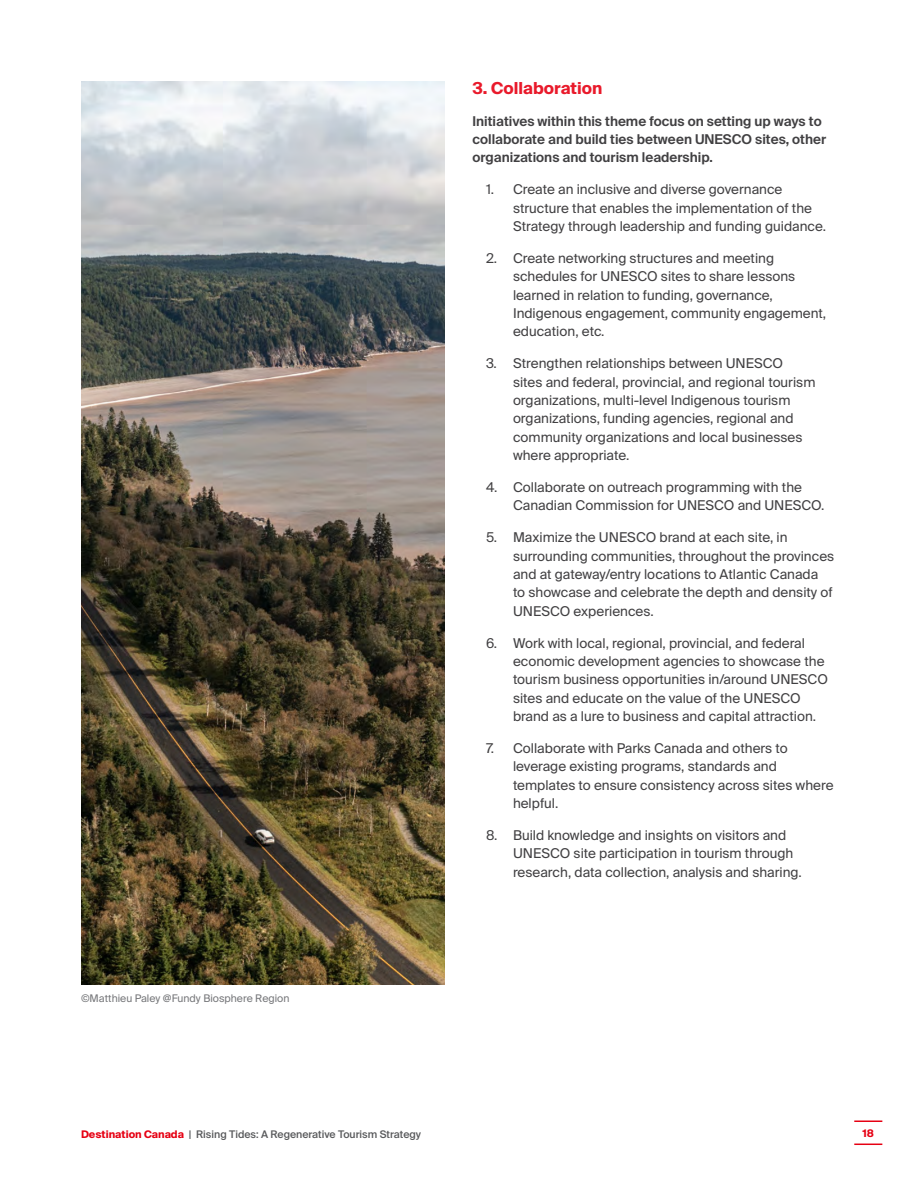
<style>
.page{position:relative;width:918px;height:1188px;background:#fff}
.page>*{position:absolute;margin:0;border:0;box-sizing:border-box;transform-origin:0 0}
.t1{font:700 16.5px "Suisse Intl";color:#e91a2b}
.t2{font:13.5px/18.3px "Suisse Intl";color:#414042}
.t3{font:600 13.5px/18.3px "Suisse Intl";color:#414042}
.t4{font:500 10.5px "Suisse Intl";color:#58595b}
.t5{font:10.5px "Suisse Intl";color:#77787b}
.t6{font:700 10.5px "Suisse Intl";color:#e60013}
.s1{font-weight:700;color:#e60013}
</style>
<div class="page">
<hr style="left:854px;top:1120px;width:28px;height:2px;background:#e60013">
<svg style="left:854px;top:1144px;width:28px;height:1px"></svg>
<img style="left:81px;top:81px;width:364px;height:904px">
<p class="t5" style="left:81px;top:992px;width:210px">©Matthieu Paley @Fundy Biosphere Region</p>
<p class="t1" style="left:472px;top:78px;width:131px">3. Collaboration</p>
<p class="t3" style="left:472px;top:112px;width:355px">Initiatives within this theme focus on setting up ways to collaborate and build ties between UNESCO sites, other organizations and tourism leadership.</p>
<p class="t2" style="left:513px;top:180px;width:315px;text-indent:-27px">1. Create an inclusive and diverse governance structure that enables the implementation of the<br>Strategy through leadership and funding guidance.</p>
<p class="t2" style="left:513px;top:249px;width:315px;text-indent:-27px">2. Create networking structures and meeting schedules for UNESCO sites to share lessons learned in relation to funding, governance, Indigenous engagement, community engagement, education, etc.</p>
<p class="t2" style="left:513px;top:354px;width:304px;text-indent:-27px">3. Strengthen relationships between UNESCO sites and federal, provincial, and regional tourism organizations, multi-level Indigenous tourism organizations, funding agencies, regional and community organizations and local businesses where appropriate.</p>
<p class="t2" style="left:513px;top:478px;width:313px;text-indent:-27px">4. Collaborate on outreach programming with the<br>Canadian Commission for UNESCO and UNESCO.</p>
<p class="t2" style="left:513px;top:528px;width:323px;text-indent:-27px">5. Maximize the UNESCO brand at each site, in surrounding communities, throughout the provinces and at gateway/entry locations to Atlantic Canada<br>to showcase and celebrate the depth and density of UNESCO experiences.</p>
<p class="t2" style="left:513px;top:634px;width:316px;text-indent:-27px">6. Work with local, regional, provincial, and federal economic development agencies to showcase the tourism business opportunities in/around UNESCO sites and educate on the value of the UNESCO brand as a lure to business and capital attraction.</p>
<p class="t2" style="left:513px;top:739px;width:322px;text-indent:-27px">7. Collaborate with Parks Canada and others to leverage existing programs, standards and templates to ensure consistency across sites where helpful.</p>
<p class="t2" style="left:513px;top:826px;width:290px;text-indent:-27px">8. Build knowledge and insights on visitors and<br>UNESCO site participation in tourism through research, data collection, analysis and sharing.</p>
<p class="t4" style="left:81px;top:1128px;width:342px"><span class="s1">Destination Canada</span> | Rising Tides: A Regenerative Tourism Strategy</p>
<p class="t6" style="left:863px;top:1127px;width:13px">18</p>
</div>
